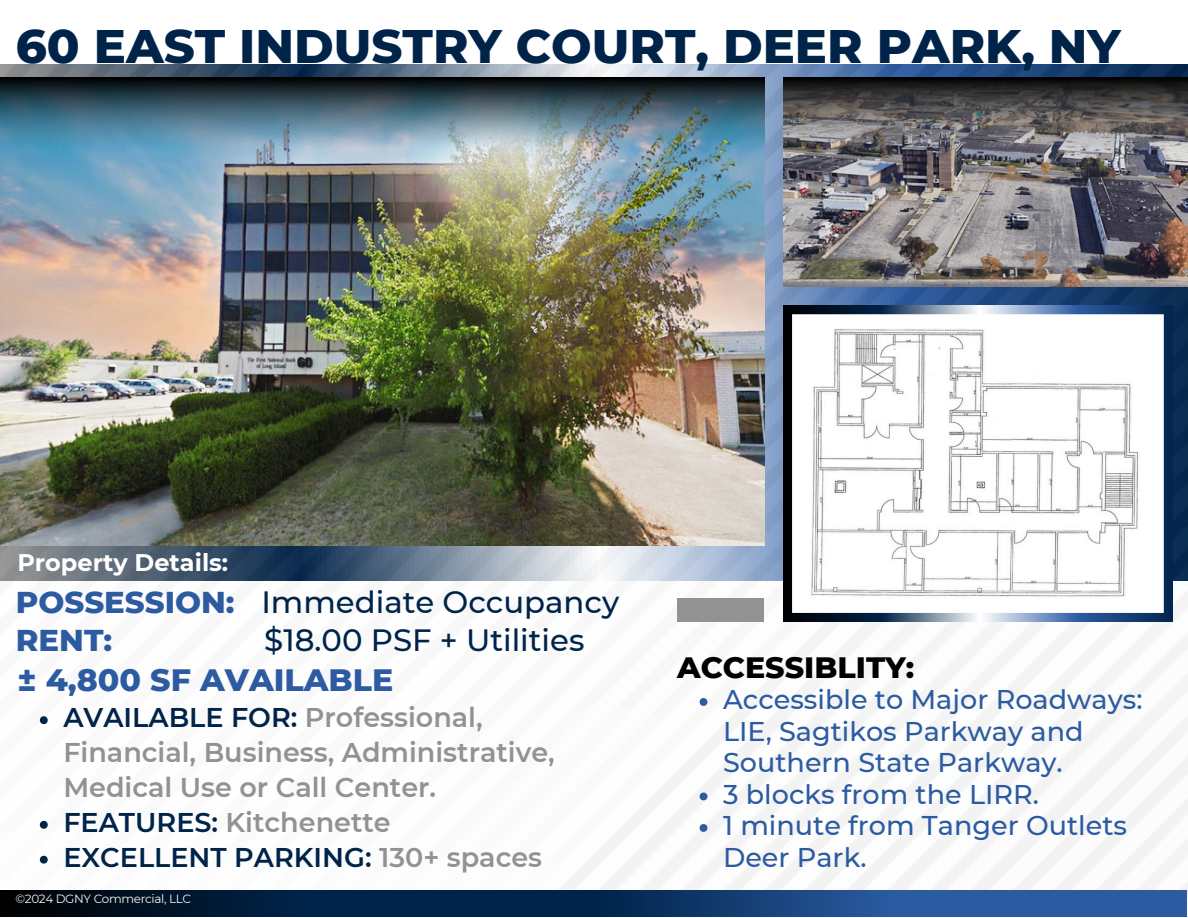
<style>
.page{position:relative;width:1188px;height:918px;background:#fff}
.page>*{position:absolute;margin:0;border:0;box-sizing:border-box;transform-origin:0 0}
.t1{font:800 48px "Montserrat";color:#002349}
.t2{font:800 31.5px "Montserrat";color:#2c5ba2}
.t3{font:500 30.75px/38.2px "Montserrat";color:#002349}
.t4{font:800 30px "Montserrat";color:#000}
.t5{font:500 27px/31.5px "Montserrat";color:#2c5ba2}
.t6{font:600 27px/34.8px "Montserrat";color:#929292}
.t7{font:600 27px "Montserrat";color:#002349}
.t8{font:700 24px "Montserrat";color:#fff}
.t9{font:12px "Montserrat";letter-spacing:-.03em;color:#f6f6f6}
.s1{font-weight:800;color:#2c5ba2}
.s2{color:#002349}
.s3{color:#929292}
</style>
<div class="page">
<img style="left:0;top:65px;width:1188px;height:851px">
<svg style="left:0;top:890px;width:1186px;height:26px;background:#103360"></svg>
<img style="left:0;top:147px;width:764px;height:399px">
<svg style="left:783px;top:305px;width:389px;height:316px"></svg>
<img style="left:810px;top:329px;width:335px;height:270px">
<img style="left:783px;top:147px;width:405px;height:140px">
<img style="left:0;top:78px;width:764px;height:69px">
<svg style="left:40px;top:716px;width:8px;height:8px"></svg>
<svg style="left:40px;top:821px;width:8px;height:8px"></svg>
<svg style="left:40px;top:856px;width:8px;height:8px"></svg>
<svg style="left:700px;top:698px;width:7px;height:8px"></svg>
<svg style="left:700px;top:793px;width:7px;height:7px"></svg>
<svg style="left:700px;top:824px;width:7px;height:8px"></svg>
<div style="left:677px;top:599px;width:87px;height:23px;background:#929292"></div>
<svg style="left:783px;top:78px;width:405px;height:69px;background:#565454"></svg>
<p class="t1" style="left:16px;top:17px;width:1107px">60 EAST INDUSTRY COURT, DEER PARK, NY</p>
<h5 class="t8" style="left:17px;top:548px;width:212px">Property Details:</h5>
<p class="t3" style="left:16px;top:583px;width:605px"><span class="s1">POSSESSION:</span> Immediate Occupancy<br><span class="s1">RENT:</span></p>
<p class="t3" style="left:264px;top:621px;width:322px">$18.00 PSF + Utilities</p>
<h3 class="t2" style="left:17px;top:661px;width:378px">± 4,800 SF AVAILABLE</h3>
<h2 class="t6" style="left:63px;top:700px;width:493px"><span class="s2">AVAILABLE FOR:</span> Professional,<br>Financial, Business, Administrative,<br>Medical Use or Call Center.</h2>
<p class="t6" style="left:63px;top:805px;width:329px"><span class="s2">FEATURES:</span> Kitchenette</p>
<p class="t7" style="left:63px;top:841px;width:480px">EXCELLENT PARKING: <span class="s3">130+ spaces</span></p>
<h1 class="t9" style="left:16px;top:891px;width:177px">©2024 DGNY Commercial, LLC</h1>
<p class="t4" style="left:677px;top:649px;width:239px">ACCESSIBLITY:</p>
<h2 class="t5" style="left:723px;top:684px;width:421px">Accessible to Major Roadways:<br>LIE, Sagtikos Parkway and<br>Southern State Parkway.</h2>
<p class="t5" style="left:723px;top:778px;width:317px">3 blocks from the LIRR.</p>
<p class="t5" style="left:723px;top:810px;width:406px">1 minute from Tanger Outlets<br>Deer Park.</p>
</div>
